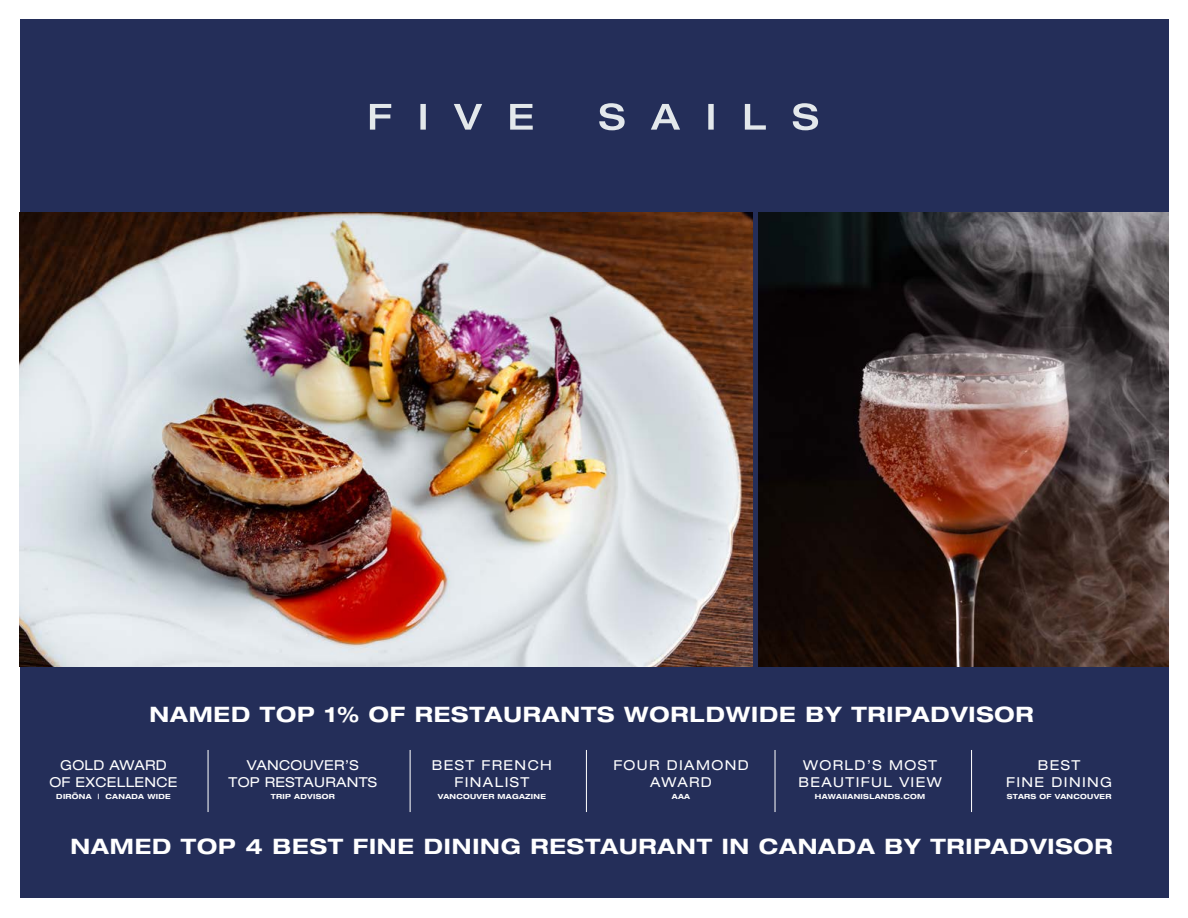
<style>
.page{position:relative;width:1188px;height:918px;background:#fff}
.page>*{position:absolute;margin:0;border:0;box-sizing:border-box;transform-origin:0 0}
.t1{font:700 expanded 21.3px "Helvetica Neue LT Pro";letter-spacing:.04em;color:#fff}
.t2{font:expanded 13.65px/16.5px "Helvetica Neue LT Pro";letter-spacing:.1em;color:#fff;text-align:center}
.t3{font:expanded 13.65px/16.5px "Helvetica Neue LT Pro";letter-spacing:.02em;color:#fff;text-align:center}
.t4{font:700 expanded 7.05px "Helvetica Neue LT Pro";letter-spacing:.04em;color:#fff}
</style>
<div class="page">
<div style="left:20px;top:20px;width:1148px;height:878px;background:#242e59"></div>
<svg style="left:370px;top:103px;width:448px;height:27px"></svg>
<img style="left:759px;top:212px;width:409px;height:454px">
<img style="left:20px;top:212px;width:732px;height:454px">
<hr style="left:208px;top:750px;width:1px;height:62px;background:#fff">
<hr style="left:410px;top:750px;width:1px;height:62px;background:#fff">
<hr style="left:586px;top:750px;width:1px;height:62px;background:#fff">
<hr style="left:775px;top:750px;width:1px;height:62px;background:#fff">
<hr style="left:971px;top:750px;width:1px;height:62px;background:#fff">
<p class="t1" style="left:150px;top:701px;width:886px">NAMED TOP 1% OF RESTAURANTS WORLDWIDE BY TRIPADVISOR</p>
<p class="t3" style="left:49px;top:757px;width:130px">GOLD AWARD<br>OF EXCELLENCE</p>
<p class="t4" style="left:56px;top:792px;width:116px">DIRŌNA | CANADA WIDE</p>
<p class="t3" style="left:229px;top:757px;width:150px">VANCOUVER’S<br>TOP RESTAURANTS</p>
<p class="t4" style="left:271px;top:792px;width:66px">TRIP ADVISOR</p>
<p class="t2" style="left:432px;top:757px;width:121px">BEST FRENCH<br>FINALIST</p>
<p class="t4" style="left:438px;top:792px;width:110px">VANCOUVER MAGAZINE</p>
<p class="t2" style="left:613px;top:757px;width:137px">FOUR DIAMOND<br>AWARD</p>
<p class="t4" style="left:672px;top:792px;width:20px">AAA</p>
<p class="t2" style="left:798px;top:757px;width:145px">WORLD’S MOST<br>BEAUTIFUL VIEW</p>
<p class="t4" style="left:815px;top:792px;width:112px">HAWAIIANISLANDS.COM</p>
<p class="t2" style="left:1006px;top:757px;width:108px">BEST<br>FINE DINING</p>
<p class="t4" style="left:1007px;top:792px;width:106px">STARS OF VANCOUVER</p>
<p class="t1" style="left:71px;top:832px;width:1044px">NAMED TOP 4 BEST FINE DINING RESTAURANT IN CANADA BY TRIPADVISOR</p>
</div>
